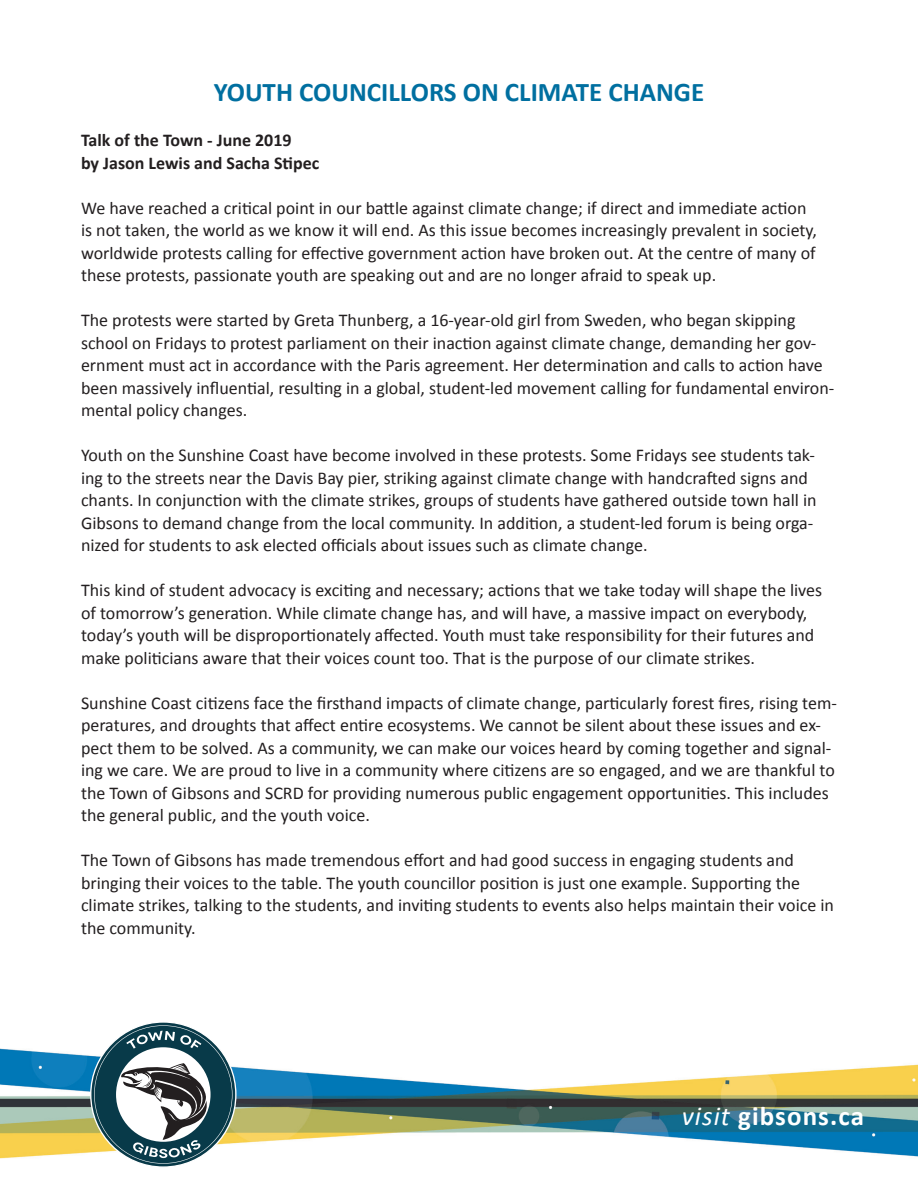
<style>
.page{position:relative;width:918px;height:1188px;background:#fff}
.page>*{position:absolute;margin:0;border:0;box-sizing:border-box;transform-origin:0 0}
.t1{font:700 27px "Calibri";color:#006fa0}
.t2{font:700 27px "Calibri";letter-spacing:.04em;color:#fff}
.t3{font:18px/22.5px "Calibri";color:#231f20}
.t4{font:700 18px/22.5px "Calibri";color:#231f20}
.s1{font-weight:400;font-style:italic}
</style>
<div class="page">
<img style="left:0;top:1048px;width:918px;height:111px">
<svg style="left:90px;top:1021px;width:147px;height:147px"></svg>
<svg style="left:94px;top:1025px;width:138px;height:139px"></svg>
<h1 class="t1" style="left:214px;top:75px;width:492px">YOUTH COUNCILLORS ON CLIMATE CHANGE</h1>
<p class="t4" style="left:81px;top:129px;width:240px">Talk of the Town - June 2019<br>by Jason Lewis and Sacha Stipec</p>
<p class="t3" style="left:81px;top:197px;width:737px">We have reached a critical point in our battle against climate change; if direct and immediate action is not taken, the world as we know it will end. As this issue becomes increasingly prevalent in society, worldwide protests calling for effective government action have broken out. At the centre of many of these protests, passionate youth are speaking out and are no longer afraid to speak up.</p>
<p class="t3" style="left:81px;top:309px;width:755px">The protests were started by Greta Thunberg, a 16-year-old girl from Sweden, who began skipping school on Fridays to protest parliament on their inaction against climate change, demanding her gov&shy;ernment must act in accordance with the Paris agreement. Her determination and calls to action have been massively influential, resulting in a global, student-led movement calling for fundamental environ&shy;mental policy changes.</p>
<p class="t3" style="left:81px;top:444px;width:737px">Youth on the Sunshine Coast have become involved in these protests. Some Fridays see students tak&shy;ing to the streets near the Davis Bay pier, striking against climate change with handcrafted signs and chants. In conjunction with the climate strikes, groups of students have gathered outside town hall in Gibsons to demand change from the local community. In addition, a student-led forum is being orga&shy;nized for students to ask elected officials about issues such as climate change.</p>
<p class="t3" style="left:81px;top:579px;width:743px">This kind of student advocacy is exciting and necessary; actions that we take today will shape the lives of tomorrow’s generation. While climate change has, and will have, a massive impact on everybody, today’s youth will be disproportionately affected. Youth must take responsibility for their futures and make politicians aware that their voices count too. That is the purpose of our climate strikes.</p>
<p class="t3" style="left:81px;top:692px;width:757px">Sunshine Coast citizens face the firsthand impacts of climate change, particularly forest fires, rising tem&shy;peratures, and droughts that affect entire ecosystems. We cannot be silent about these issues and ex&shy;pect them to be solved. As a community, we can make our voices heard by coming together and signal&shy;ing we care. We are proud to live in a community where citizens are so engaged, and we are thankful to the Town of Gibsons and SCRD for providing numerous public engagement opportunities. This includes the general public, and the youth voice.</p>
<p class="t3" style="left:81px;top:849px;width:755px">The Town of Gibsons has made tremendous effort and had good success in engaging students and bringing their voices to the table. The youth councillor position is just one example. Supporting the climate strikes, talking to the students, and inviting students to events also helps maintain their voice in the community.</p>
<h1 class="t2" style="left:682px;top:1099px;width:184px"><span class="s1">visit</span> gibsons.ca</h1>
</div>
